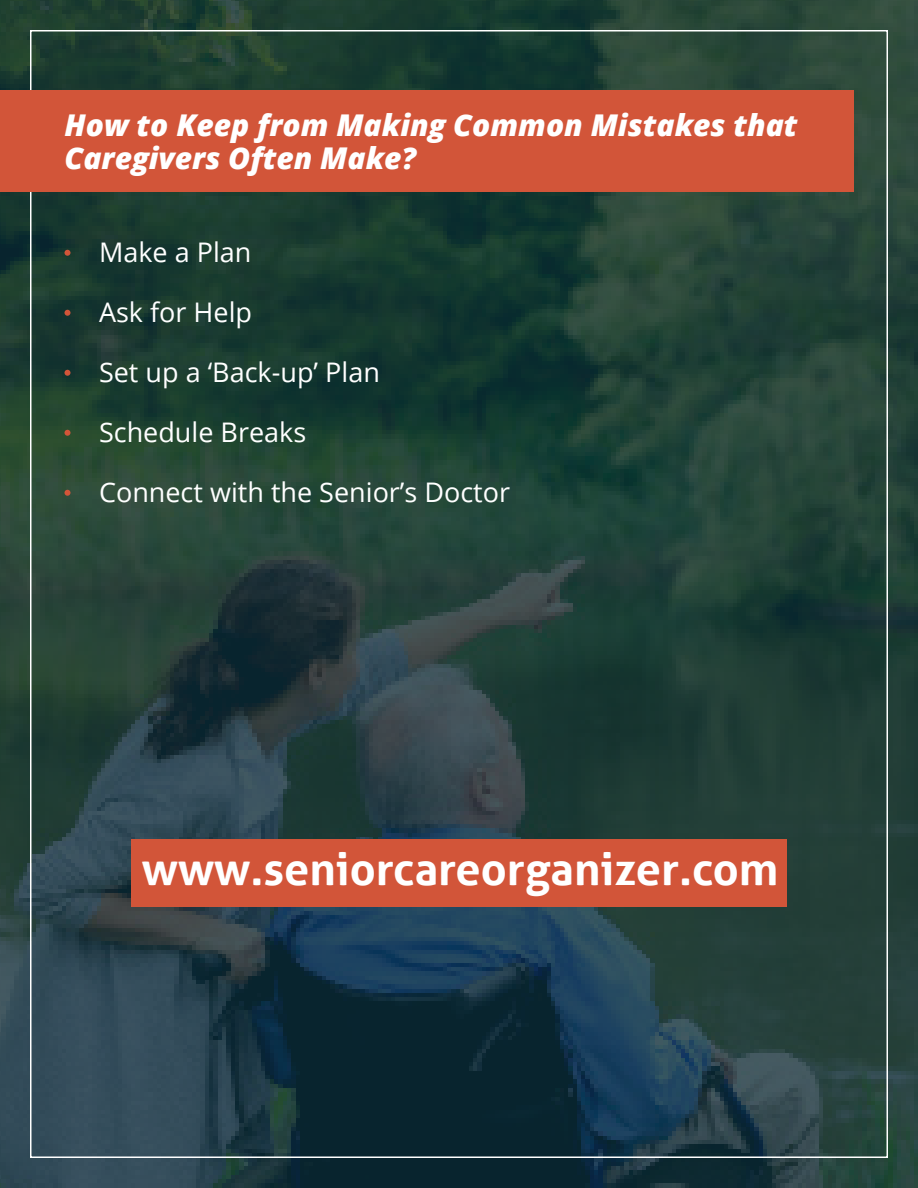
<style>
.page{position:relative;width:918px;height:1188px;background:#fff}
.page>*{position:absolute;margin:0;border:0;box-sizing:border-box;transform-origin:0 0}
.t1{font:700 45px "Aller";color:#fff}
.t2{font:italic 800 30px/33px "Open Sans";color:#fff}
.t3{font:27px "Open Sans";color:#fff}
</style>
<div class="page">
<img style="left:0;top:1px;width:918px;height:1187px">
<div style="left:0;top:90px;width:853px;height:102px;background:#d25539"></div>
<div style="left:131px;top:839px;width:656px;height:68px;background:#d25539"></div>
<svg style="left:64px;top:250px;width:6px;height:6px"></svg>
<svg style="left:64px;top:310px;width:6px;height:6px"></svg>
<svg style="left:64px;top:370px;width:6px;height:6px"></svg>
<svg style="left:64px;top:430px;width:6px;height:6px"></svg>
<svg style="left:64px;top:490px;width:6px;height:6px"></svg>
<p class="t2" style="left:64px;top:107px;width:735px">How to Keep from Making Common Mistakes that<br>Caregivers Often Make?</p>
<p class="t3" style="left:99px;top:234px;width:154px">Make a Plan</p>
<p class="t3" style="left:99px;top:294px;width:155px">Ask for Help</p>
<p class="t3" style="left:99px;top:354px;width:282px">Set up a ‘Back-up’ Plan</p>
<p class="t3" style="left:99px;top:414px;width:209px">Schedule Breaks</p>
<p class="t3" style="left:99px;top:474px;width:413px">Connect with the Senior’s Doctor</p>
<p class="t1" style="left:142px;top:842px;width:638px">www.seniorcareorganizer.com</p>
</div>
